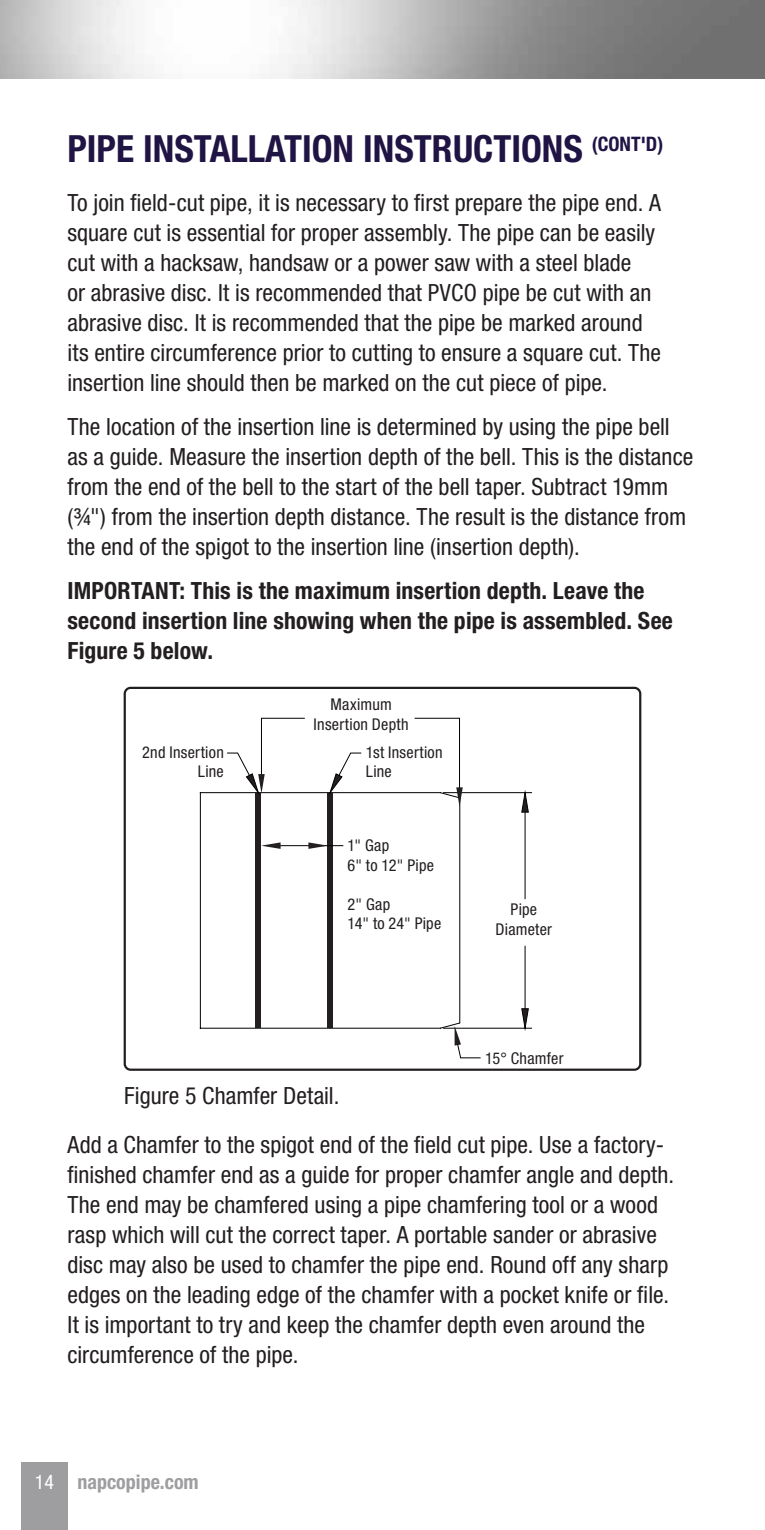
<style>
.page{position:relative;width:765px;height:1530px;background:#fff}
.page>*{position:absolute;margin:0;border:0;box-sizing:border-box;transform-origin:0 0}
.t1{font:700 condensed 37.5px "Helvetica Neue LT Std";color:#201444}
.t2{font:condensed 23.75px/30px "Helvetica Neue LT Std";letter-spacing:.005em;color:#231f20}
.t3{font:700 condensed 23.75px/30px "Helvetica Neue LT Std";letter-spacing:.01em;color:#231f20}
.t4{font:700 condensed 20px "Helvetica Neue LT Std";color:#9e9da0}
.t5{font:condensed 16.25px/19.5px "Helvetica Neue LT Std";letter-spacing:.015em;color:#231f20}
.s1{font-weight:400;color:#fff}
</style>
<div class="page">
<div style="left:124px;top:687px;width:517px;height:384px;border:2px solid #231f20;border-radius:6px"></div>
<hr style="left:200px;top:792px;width:130px;height:1px;background:#000">
<hr style="left:200px;top:793px;width:1px;height:235px;background:#000">
<hr style="left:200px;top:1028px;width:130px;height:1px;background:#000">
<svg style="left:227px;top:752px;width:305px;height:277px"></svg>
<svg style="left:522px;top:792px;width:6px;height:20px"></svg>
<hr style="left:281px;top:845px;width:62px;height:1px;background:#000">
<svg style="left:261px;top:842px;width:20px;height:7px"></svg>
<svg style="left:308px;top:842px;width:20px;height:7px"></svg>
<svg style="left:246px;top:717px;width:59px;height:77px"></svg>
<svg style="left:522px;top:1009px;width:6px;height:20px"></svg>
<svg style="left:414px;top:717px;width:67px;height:342px"></svg>
<div style="left:21px;top:1462px;width:47px;height:68px;background:#9e9da0"></div>
<h1 class="t1" style="left:68px;top:126px;width:597px">PIPE INSTALLATION INSTRUCTIONS <sup>(CONT'D)</sup></h1>
<p class="t2" style="left:68px;top:187px;width:595px">To join field-cut pipe, it is necessary to first prepare the pipe end. A square cut is essential for proper assembly. The pipe can be easily cut with a hacksaw, handsaw or a power saw with a steel blade<br>or abrasive disc. It is recommended that PVCO pipe be cut with an abrasive disc. It is recommended that the pipe be marked around its entire circumference prior to cutting to ensure a square cut. The insertion line should then be marked on the cut piece of pipe.</p>
<p class="t2" style="left:68px;top:412px;width:627px">The location of the insertion line is determined by using the pipe bell as a guide. Measure the insertion depth of the bell. This is the distance from the end of the bell to the start of the bell taper. Subtract 19mm (¾") from the insertion depth distance. The result is the distance from the end of the spigot to the insertion line (insertion depth).</p>
<p class="t3" style="left:68px;top:576px;width:607px">IMPORTANT: This is the maximum insertion depth. Leave the second insertion line showing when the pipe is assembled. See<br>Figure 5 below.</p>
<p class="t5" style="left:314px;top:694px;width:97px;text-align:center">Maximum<br>Insertion Depth</p>
<p class="t5" style="left:142px;top:742px;width:83px;text-align:right">2nd Insertion<br>Line</p>
<p class="t5" style="left:366px;top:742px;width:78px">1st Insertion<br>Line</p>
<p class="t5" style="left:347px;top:836px;width:88px">1" Gap<br>6" to 12" Pipe</p>
<p class="t5" style="left:347px;top:894px;width:95px">2" Gap<br>14" to 24" Pipe</p>
<p class="t5" style="left:496px;top:900px;width:58px;text-align:center">Pipe<br>Diameter</p>
<p class="t2" style="left:124px;top:1080px;width:217px">Figure 5 Chamfer Detail.</p>
<p class="t5" style="left:485px;top:1048px;width:80px">15° Chamfer</p>
<p class="t2" style="left:68px;top:1130px;width:608px">Add a Chamfer to the spigot end of the field cut pipe. Use a factory&shy;finished chamfer end as a guide for proper chamfer angle and depth.<br>The end may be chamfered using a pipe chamfering tool or a wood rasp which will cut the correct taper. A portable sander or abrasive disc may also be used to chamfer the pipe end. Round off any sharp edges on the leading edge of the chamfer with a pocket knife or file.<br>It is important to try and keep the chamfer depth even around the circumference of the pipe.</p>
<p class="t4" style="left:35px;top:1470px;width:165px"><span class="s1">14</span> napcopipe.com</p>
</div>
